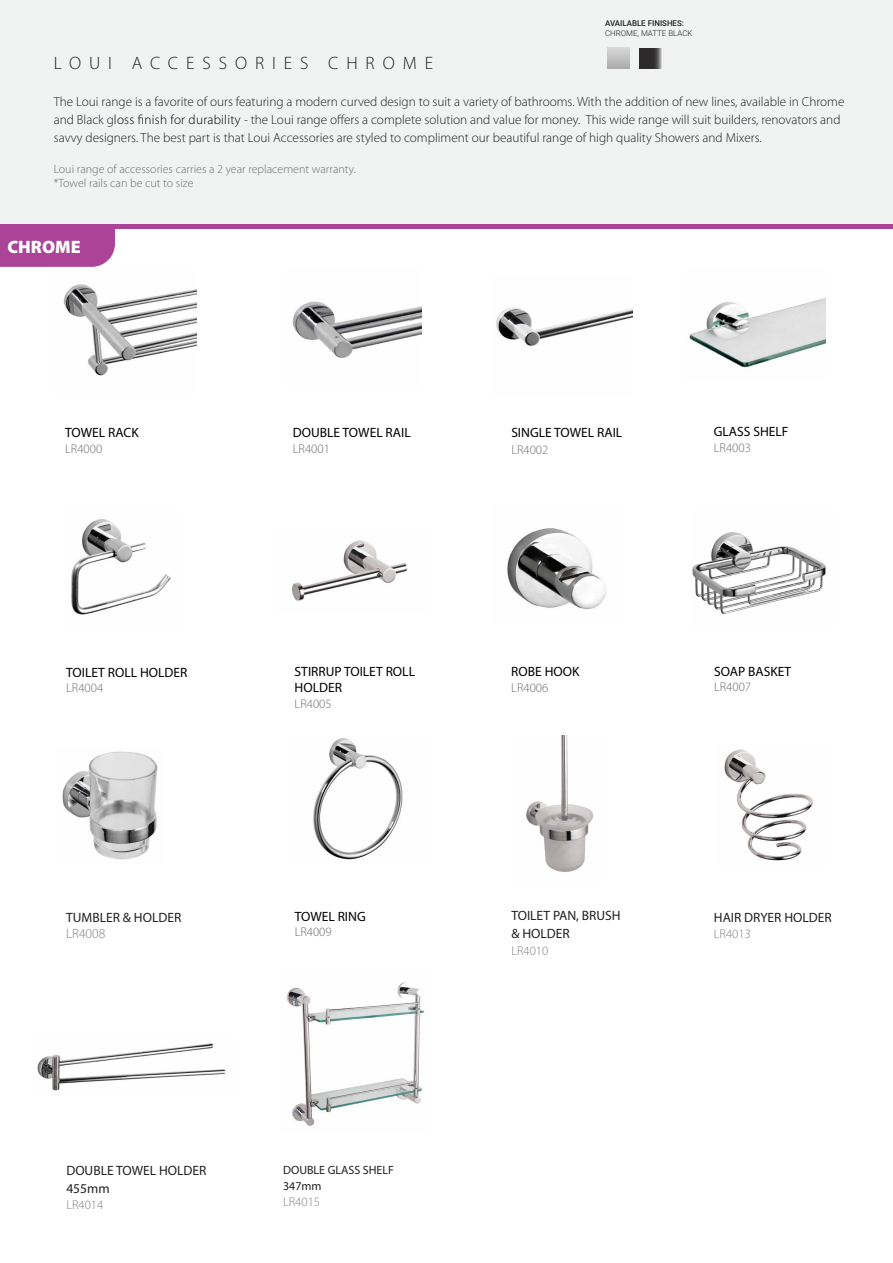
<style>
.page{position:relative;width:893px;height:1263px;background:#fff}
.page>*{position:absolute;margin:0;border:0;box-sizing:border-box;transform-origin:0 0}
.t1{font:300 18px "Myriad Pro";letter-spacing:.44em;color:#231f20}
.t2{font:900 18px "Myriad Pro";color:#fff}
.t3{font:13.5px/16.2px "Myriad Pro";color:#000}
.t4{font:13.5px/18px "Myriad Pro";color:#231f20}
.t5{font:300 13.5px "Myriad Pro";color:#808285}
.t6{font:300 13.2px/18px "Myriad Pro";color:#231f20}
.t7{font:300 12.75px "Myriad Pro";color:#6d6e71}
.t8{font:300 12.75px "Myriad Pro";color:#808285}
.t9{font:300 12px/14.4px "Myriad Pro";color:#6d6e71}
.t10{font:12px/16.2px "Myriad Pro";color:#231f20}
.t11{font:500 7.95px "Roboto";color:#231f20}
.t12{font:300 7.95px "Roboto";color:#231f20}
.s1{color:#000}
</style>
<div class="page">
<img style="left:286px;top:982px;width:138px;height:144px">
<img style="left:291px;top:540px;width:117px;height:61px">
<img style="left:62px;top:751px;width:96px;height:109px">
<img style="left:526px;top:735px;width:68px;height:137px">
<img style="left:724px;top:749px;width:89px;height:112px">
<img style="left:37px;top:1043px;width:189px;height:48px">
<img style="left:63px;top:284px;width:133px;height:92px">
<img style="left:292px;top:301px;width:129px;height:57px">
<img style="left:496px;top:307px;width:137px;height:39px">
<img style="left:507px;top:528px;width:99px;height:82px">
<img style="left:692px;top:532px;width:134px;height:83px">
<img style="left:71px;top:519px;width:100px;height:96px">
<img style="left:313px;top:738px;width:90px;height:122px">
<img style="left:689px;top:298px;width:136px;height:70px">
<div style="left:0;top:0;width:893px;height:225px;background:#f1f2f2"></div>
<div style="left:0;top:224px;width:893px;height:5px;background:#ab4399"></div>
<svg style="left:607px;top:48px;width:23px;height:21px"></svg>
<svg style="left:639px;top:48px;width:23px;height:21px"></svg>
<div style="left:0;top:229px;width:115px;height:38px;background:#ab4399"></div>
<p class="t11" style="left:605px;top:18px;width:80px">AVAILABLE FINISHES:</p>
<p class="t12" style="left:605px;top:28px;width:89px">CHROME, MATTE BLACK</p>
<h1 class="t1" style="left:54px;top:53px;width:381px">LOUI ACCESSORIES CHROME</h1>
<p class="t6" style="left:54px;top:93px;width:792px">The Loui range is a favorite of ours featuring a modern curved design to suit a variety of bathrooms. With the addition of new lines, available in Chrome and Black g<span class="s1">loss finish for durability</span> - the Loui range offers a complete solution and value for money. This wide range will suit builders, renovators and savvy designers. The best part is that Loui Accessories are styled to compliment our beautiful range of high quality Showers and Mixers.</p>
<p class="t9" style="left:54px;top:162px;width:304px">Loui range of accessories carries a 2 year replacement warranty. *Towel rails can be cut to size</p>
<h1 class="t2" style="left:7px;top:235px;width:75px">CHROME</h1>
<p class="t3" style="left:65px;top:425px;width:75px">TOWEL RACK</p>
<p class="t7" style="left:65px;top:441px;width:39px">LR4000</p>
<p class="t3" style="left:293px;top:425px;width:119px">DOUBLE TOWEL RAIL</p>
<p class="t7" style="left:293px;top:441px;width:39px">LR4001</p>
<p class="t3" style="left:511px;top:425px;width:112px">SINGLE TOWEL RAIL</p>
<p class="t7" style="left:511px;top:442px;width:39px">LR4002</p>
<p class="t3" style="left:714px;top:423px;width:76px">GLASS SHELF</p>
<p class="t7" style="left:714px;top:440px;width:39px">LR4003</p>
<p class="t3" style="left:66px;top:664px;width:123px">TOILET ROLL HOLDER</p>
<p class="t7" style="left:66px;top:681px;width:39px">LR4004</p>
<p class="t3" style="left:295px;top:663px;width:122px">STIRRUP TOILET ROLL<br>HOLDER</p>
<p class="t7" style="left:295px;top:697px;width:39px">LR4005</p>
<p class="t3" style="left:511px;top:663px;width:70px">ROBE HOOK</p>
<p class="t7" style="left:511px;top:681px;width:39px">LR4006</p>
<p class="t3" style="left:714px;top:663px;width:79px">SOAP BASKET</p>
<p class="t7" style="left:714px;top:680px;width:39px">LR4007</p>
<p class="t4" style="left:66px;top:908px;width:117px">TUMBLER &amp; HOLDER</p>
<p class="t5" style="left:66px;top:926px;width:41px">LR4008</p>
<p class="t3" style="left:295px;top:908px;width:73px">TOWEL RING</p>
<p class="t7" style="left:295px;top:925px;width:39px">LR4009</p>
<p class="t4" style="left:511px;top:906px;width:111px">TOILET PAN, BRUSH &amp; HOLDER</p>
<p class="t8" style="left:511px;top:943px;width:39px">LR4010</p>
<p class="t4" style="left:714px;top:908px;width:119px">HAIR DRYER HOLDER</p>
<p class="t8" style="left:714px;top:927px;width:39px">LR4013</p>
<p class="t4" style="left:66px;top:1161px;width:141px">DOUBLE TOWEL HOLDER<br>455mm</p>
<p class="t8" style="left:66px;top:1198px;width:39px">LR4014</p>
<p class="t10" style="left:283px;top:1161px;width:112px">DOUBLE GLASS SHELF<br>347mm</p>
<p class="t8" style="left:283px;top:1195px;width:39px">LR4015</p>
</div>
